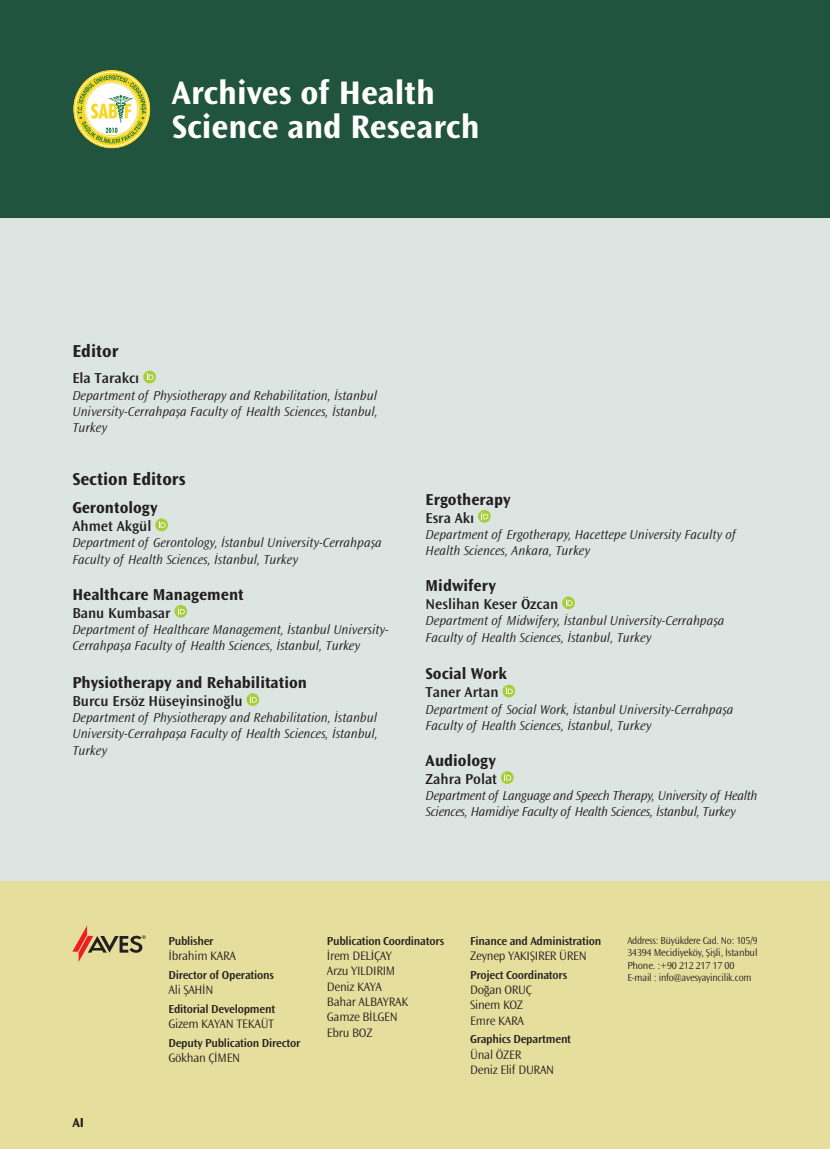
<style>
.page{position:relative;width:830px;height:1149px;background:#fff}
.page>*{position:absolute;margin:0;border:0;box-sizing:border-box;transform-origin:0 0}
.t1{font:700 34.05px/34.7px "Ocean Sans Std";color:#fff}
.t2{font:700 18px "Ocean Sans Std";color:#231f20}
.t3{font:700 16.5px "Ocean Sans Std";color:#231f20}
.t4{font:600 15px "Ocean Sans Std";color:#231f20}
.t5{font:italic 300 13.5px/16.2px "Ocean Sans Std";color:#231f20}
.t6{font:italic 300 13.5px/16.2px "Ocean Sans Std";letter-spacing:-.02em;color:#231f20}
.t7{font:700 13.5px "Ocean Sans Std";color:#231f20}
.t8{font:300 12.75px/15.3px "Ocean Sans Std";letter-spacing:-.02em;color:#231f20}
.t9{font:600 12px "Ocean Sans Std";letter-spacing:-.02em;color:#231f20}
.t10{font:300 10.5px/12.6px "Ocean Sans Std";letter-spacing:-.02em;color:#231f20;scale:.94 1}
</style>
<div class="page">
<div style="left:0;top:0;width:829px;height:1148px;background:#dde5e2"></div>
<div style="left:0;top:0;width:829px;height:217px;background:#20543f"></div>
<img style="left:73px;top:70px;width:78px;height:78px">
<div style="left:0;top:880px;width:829px;height:268px;background:#e6de9c"></div>
<svg style="left:143px;top:370px;width:13px;height:13px"></svg>
<svg style="left:146px;top:373px;width:7px;height:7px"></svg>
<svg style="left:155px;top:518px;width:13px;height:13px"></svg>
<svg style="left:158px;top:520px;width:7px;height:7px"></svg>
<svg style="left:174px;top:604px;width:13px;height:13px"></svg>
<svg style="left:178px;top:607px;width:7px;height:7px"></svg>
<svg style="left:246px;top:693px;width:13px;height:12px"></svg>
<svg style="left:250px;top:695px;width:7px;height:7px"></svg>
<svg style="left:478px;top:510px;width:12px;height:12px"></svg>
<svg style="left:481px;top:512px;width:7px;height:7px"></svg>
<svg style="left:562px;top:596px;width:12px;height:13px"></svg>
<svg style="left:565px;top:598px;width:7px;height:7px"></svg>
<svg style="left:502px;top:684px;width:13px;height:13px"></svg>
<svg style="left:505px;top:687px;width:7px;height:7px"></svg>
<svg style="left:500px;top:771px;width:13px;height:12px"></svg>
<svg style="left:504px;top:773px;width:7px;height:7px"></svg>
<svg style="left:72px;top:926px;width:74px;height:35px"></svg>
<h1 class="t1" style="left:172px;top:75px;width:309px">Archives of Health<br>Science and Research</h1>
<h1 class="t1" style="left:172px;top:90px;width:309px">Science and Research</h1>
<h2 class="t2" style="left:72px;top:341px;width:48px">Editor</h2>
<p class="t4" style="left:72px;top:370px;width:68px">Ela Tarakcı</p>
<p class="t5" style="left:72px;top:387px;width:307px;text-align:justify">Department of Physiotherapy and Rehabilitation, İstanbul University-Cerrahpaşa Faculty of Health Sciences, İstanbul, Turkey</p>
<h2 class="t2" style="left:72px;top:468px;width:115px">Section Editors</h2>
<p class="t3" style="left:72px;top:498px;width:87px">Gerontology</p>
<p class="t4" style="left:72px;top:518px;width:81px">Ahmet Akgül</p>
<p class="t5" style="left:72px;top:535px;width:311px">Department of Gerontology, İstanbul University-Cerrahpaşa<br>Faculty of Health Sciences, İstanbul, Turkey</p>
<p class="t3" style="left:72px;top:585px;width:173px">Healthcare Management</p>
<p class="t4" style="left:72px;top:604px;width:100px">Banu Kumbasar</p>
<p class="t5" style="left:72px;top:621px;width:318px">Department of Healthcare Management, İstanbul University-<br>Cerrahpaşa Faculty of Health Sciences, İstanbul, Turkey</p>
<p class="t3" style="left:72px;top:673px;width:236px">Physiotherapy and Rehabilitation</p>
<p class="t4" style="left:72px;top:692px;width:172px">Burcu Ersöz Hüseyinsinoğlu</p>
<p class="t5" style="left:72px;top:709px;width:307px;text-align:justify">Department of Physiotherapy and Rehabilitation, İstanbul University-Cerrahpaşa Faculty of Health Sciences, İstanbul, Turkey</p>
<p class="t3" style="left:425px;top:490px;width:86px">Ergotherapy</p>
<p class="t4" style="left:425px;top:509px;width:50px">Esra Akı</p>
<p class="t5" style="left:425px;top:526px;width:311px">Department of Ergotherapy, Hacettepe University Faculty of<br>Health Sciences, Ankara, Turkey</p>
<p class="t3" style="left:425px;top:576px;width:72px">Midwifery</p>
<p class="t4" style="left:425px;top:595px;width:134px">Neslihan Keser Özcan</p>
<p class="t5" style="left:425px;top:613px;width:300px">Department of Midwifery, İstanbul University-Cerrahpaşa<br>Faculty of Health Sciences, İstanbul, Turkey</p>
<p class="t3" style="left:425px;top:664px;width:83px">Social Work</p>
<p class="t4" style="left:425px;top:684px;width:74px">Taner Artan</p>
<p class="t5" style="left:425px;top:701px;width:309px">Department of Social Work, İstanbul University-Cerrahpaşa<br>Faculty of Health Sciences, İstanbul, Turkey</p>
<p class="t3" style="left:425px;top:751px;width:72px">Audiology</p>
<p class="t4" style="left:425px;top:770px;width:73px">Zahra Polat</p>
<p class="t6" style="left:425px;top:787px;width:333px">Department of Language and Speech Therapy, University of Health<br>Sciences, Hamidiye Faculty of Health Sciences, İstanbul, Turkey</p>
<p class="t7" style="left:72px;top:1114px;width:13px">AI</p>
<p class="t9" style="left:168px;top:933px;width:46px">Publisher</p>
<p class="t8" style="left:168px;top:948px;width:69px">İbrahim KARA</p>
<p class="t9" style="left:168px;top:967px;width:107px">Director of Operations</p>
<p class="t8" style="left:168px;top:981px;width:46px">Ali ŞAHİN</p>
<p class="t9" style="left:168px;top:1001px;width:108px">Editorial Development</p>
<p class="t8" style="left:168px;top:1015px;width:107px">Gizem KAYAN TEKAÜT</p>
<p class="t9" style="left:168px;top:1035px;width:133px">Deputy Publication Director</p>
<p class="t8" style="left:168px;top:1049px;width:73px">Gökhan ÇİMEN</p>
<p class="t9" style="left:327px;top:933px;width:119px">Publication Coordinators</p>
<p class="t8" style="left:327px;top:948px;width:83px">İrem DELİÇAY<br>Arzu YILDIRIM<br>Deniz KAYA<br>Bahar ALBAYRAK<br>Gamze BİLGEN<br>Ebru BOZ</p>
<p class="t9" style="left:470px;top:933px;width:132px">Finance and Administration</p>
<p class="t8" style="left:470px;top:948px;width:118px">Zeynep YAKIŞIRER ÜREN</p>
<p class="t9" style="left:470px;top:967px;width:98px">Project Coordinators</p>
<p class="t8" style="left:470px;top:981px;width:63px">Doğan ORUÇ<br>Sinem KOZ<br>Emre KARA</p>
<p class="t9" style="left:470px;top:1032px;width:102px">Graphics Department</p>
<p class="t8" style="left:470px;top:1046px;width:85px">Ünal ÖZER<br>Deniz Elif DURAN</p>
<p class="t10" style="left:627px;top:933px;width:140px">Address: Büyükdere Cad. No: 105/9<br>34394 Mecidiyeköy, Şişli, İstanbul<br>Phone. :+90 212 217 17 00<br>E-mail : info@avesyayincilik.com</p>
</div>
